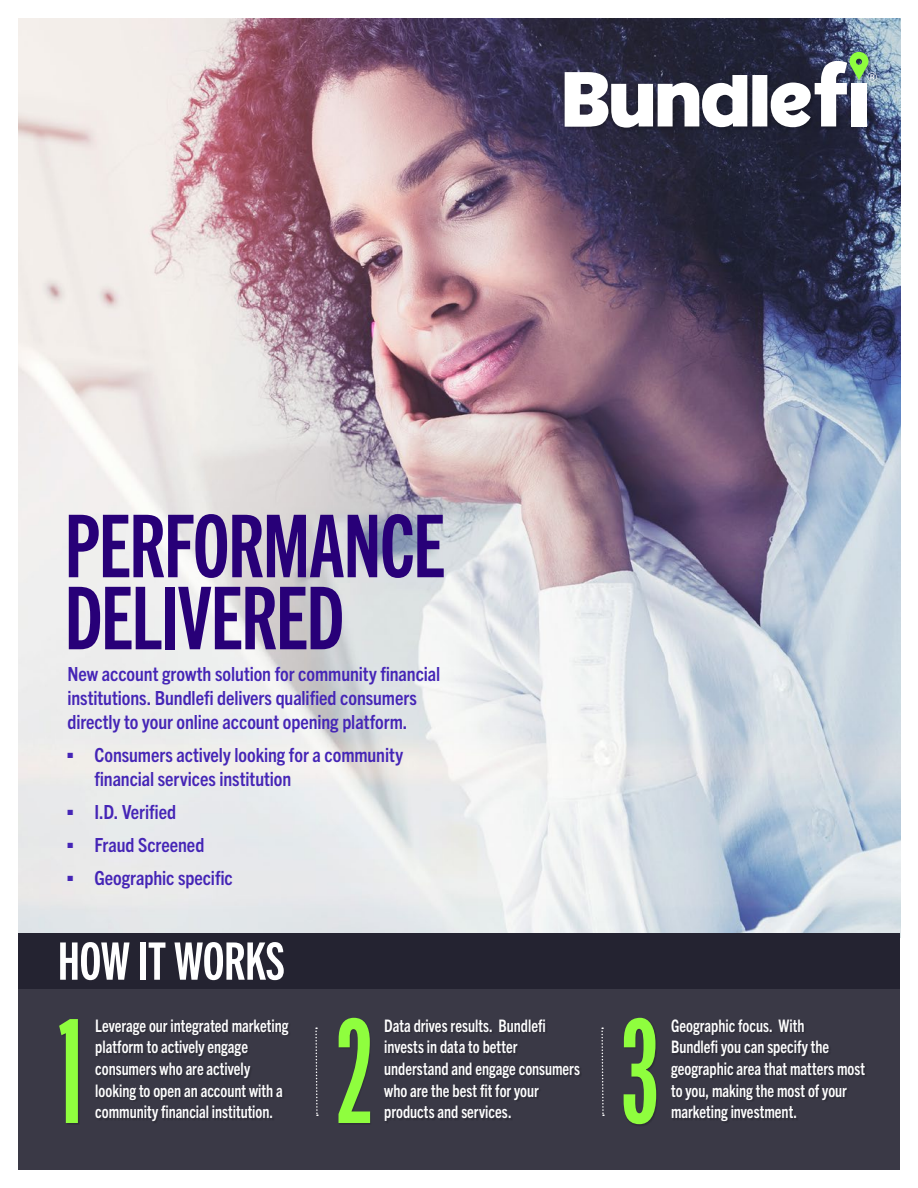
<style>
.page{position:relative;width:918px;height:1188px;background:#fff}
.page>*{position:absolute;margin:0;border:0;box-sizing:border-box;transform-origin:0 0}
.t1{font:500 145.5px "Flama Ultracondensed";color:#8ffe3e}
.t2{font:87px/72px "Trade Gothic Next LT Pro Bd Cm";letter-spacing:-.015em;color:#280078}
.t3{font:51.9px "Trade Gothic Next LT Pro Bd Cm";letter-spacing:-.01em;color:#fff}
.t4{font:700 condensed 19.5px/24px "Trade Gothic Next LT Pro";letter-spacing:-.005em;color:#4525b6}
.t5{font:700 condensed 17.25px/21.6px "Trade Gothic Next LT Pro";color:#fff;scale:.9 1}
</style>
<div class="page">
<div style="left:18px;top:933px;width:882px;height:237px;background:#3a3946"></div>
<img style="left:18px;top:18px;width:882px;height:915px">
<div style="left:18px;top:933px;width:882px;height:55px;background:#242331"></div>
<div style="left:561px;top:49px;width:321px;height:85px;background:#000;opacity:.3"></div>
<div style="left:752px;top:75px;width:15px;height:51px;background:#fff"></div>
<svg style="left:565px;top:71px;width:182px;height:57px"></svg>
<svg style="left:771px;top:52px;width:106px;height:75px"></svg>
<div style="left:59px;top:1020px;width:21px;height:105px;background:#000;opacity:.2"></div>
<div style="left:339px;top:1018px;width:33px;height:107px;background:#302f3a"></div>
<div style="left:623px;top:1018px;width:36px;height:109px;background:#302f3a"></div>
<svg style="left:601px;top:1028px;width:3px;height:88px"></svg>
<svg style="left:315px;top:1028px;width:3px;height:88px"></svg>
<h2 class="t2" style="left:65px;top:505px;width:382px">PERFORMANCE<br>DELIVERED</h2>
<p class="t4" style="left:68px;top:661px;width:374px">New account growth solution for community financial institutions. Bundlefi delivers qualified consumers directly to your online account opening platform.</p>
<p class="t4" style="left:95px;top:742px;width:310px;text-indent:-27px">■ Consumers actively looking for a community financial services institution</p>
<p class="t4" style="left:68px;top:799px;width:110px">■ I.D. Verified</p>
<p class="t4" style="left:68px;top:832px;width:138px">■ Fraud Screened</p>
<p class="t4" style="left:68px;top:865px;width:167px">■ Geographic specific</p>
<h3 class="t3" style="left:58px;top:926px;width:229px">HOW IT WORKS</h3>
<p class="t5" style="left:95px;top:1014px;width:216px">Leverage our integrated marketing platform to actively engage consumers who are actively looking to open an account with a community financial institution.</p>
<p class="t5" style="left:384px;top:1014px;width:219px">Data drives results. Bundlefi invests in data to better understand and engage consumers who are the best fit for your products and services.</p>
<p class="t5" style="left:671px;top:1014px;width:217px">Geographic focus. With<br>Bundlefi you can specify the geographic area that matters most to you, making the most of your</p>
<h1 class="t1" style="left:56px;top:982px;width:30px">1</h1>
<h1 class="t1" style="left:335px;top:982px;width:39px">2</h1>
<h1 class="t1" style="left:621px;top:982px;width:40px">3</h1>
<p class="t5" style="left:671px;top:1100px;width:141px">marketing investment.</p>
</div>
